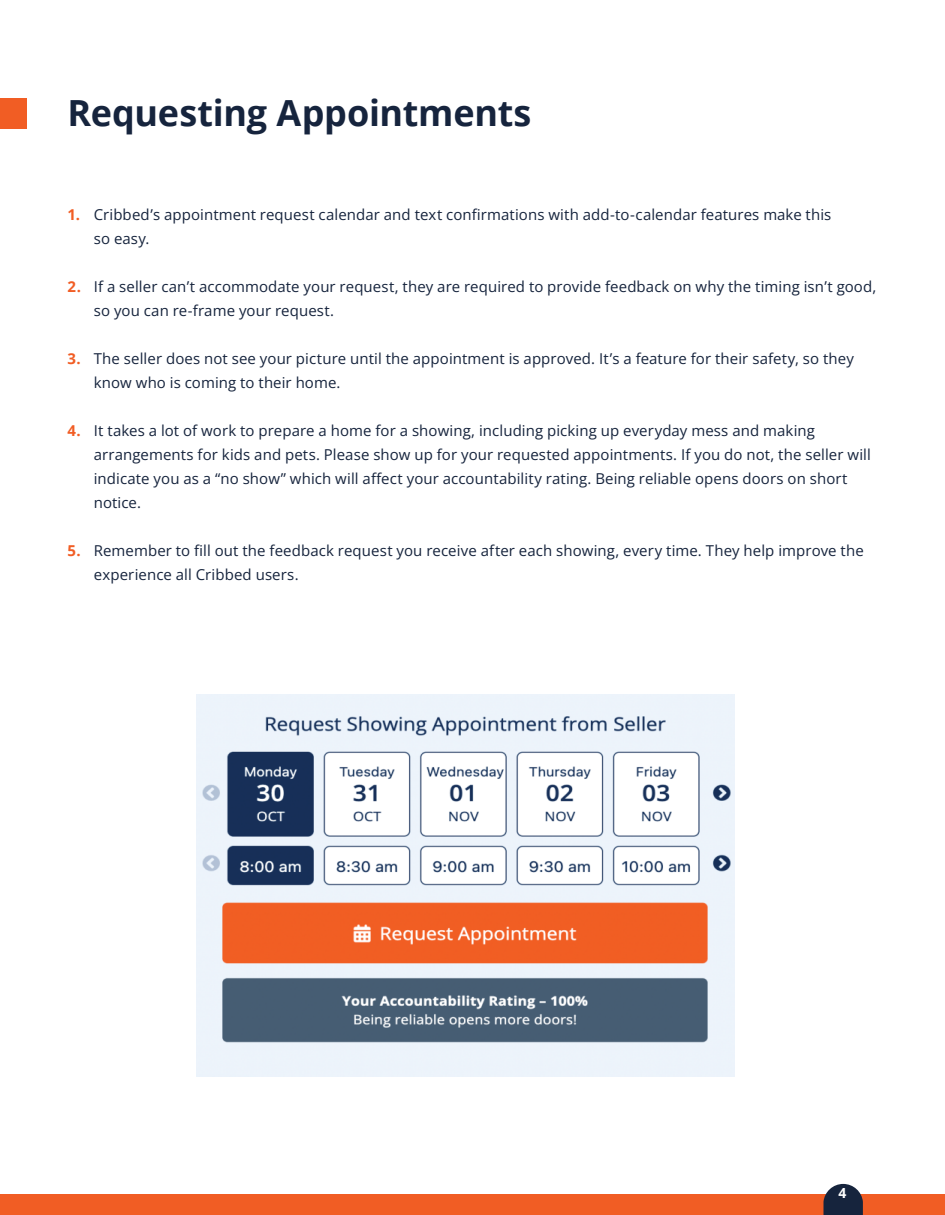
<style>
.page{position:relative;width:945px;height:1215px;background:#fff}
.page>*{position:absolute;margin:0;border:0;box-sizing:border-box;transform-origin:0 0}
.t1{font:700 36px "Open Sans";letter-spacing:-.005em;color:#16243d}
.t2{font:15px/24px "Open Sans";letter-spacing:.005em;color:#16243d}
.t3{font:700 13.95px "Open Sans";color:#fff}
.s1{font-weight:700;color:#f15d24}
</style>
<div class="page">
<div style="left:0;top:1195px;width:945px;height:20px;background:#f15d24"></div>
<svg style="left:824px;top:1184px;width:39px;height:31px"></svg>
<div style="left:0;top:98px;width:27px;height:31px;background:#f15d24"></div>
<img style="left:196px;top:694px;width:539px;height:383px">
<h1 class="t1" style="left:68px;top:98px;width:465px">Requesting Appointments</h1>
<p class="t2" style="left:94px;top:202px;width:739px;text-indent:-26px"><span class="s1">1.</span> Cribbed’s appointment request calendar and text confirmations with add-to-calendar features make this so easy.</p>
<p class="t2" style="left:94px;top:276px;width:784px;text-indent:-26px"><span class="s1">2.</span> If a seller can’t accommodate your request, they are required to provide feedback on why the timing isn’t good, so you can re-frame your request.</p>
<p class="t2" style="left:94px;top:348px;width:762px;text-indent:-26px"><span class="s1">3.</span> The seller does not see your picture until the appointment is approved. It’s a feature for their safety, so they know who is coming to their home.</p>
<p class="t2" style="left:94px;top:420px;width:779px;text-indent:-26px"><span class="s1">4.</span> It takes a lot of work to prepare a home for a showing, including picking up everyday mess and making arrangements for kids and pets. Please show up for your requested appointments. If you do not, the seller will indicate you as a “no show” which will affect your accountability rating. Being reliable opens doors on short notice.</p>
<p class="t2" style="left:94px;top:538px;width:772px;text-indent:-26px"><span class="s1">5.</span> Remember to fill out the feedback request you receive after each showing, every time. They help improve the experience all Cribbed users.</p>
<p class="t3" style="left:838px;top:1188px;width:9px">4</p>
</div>
